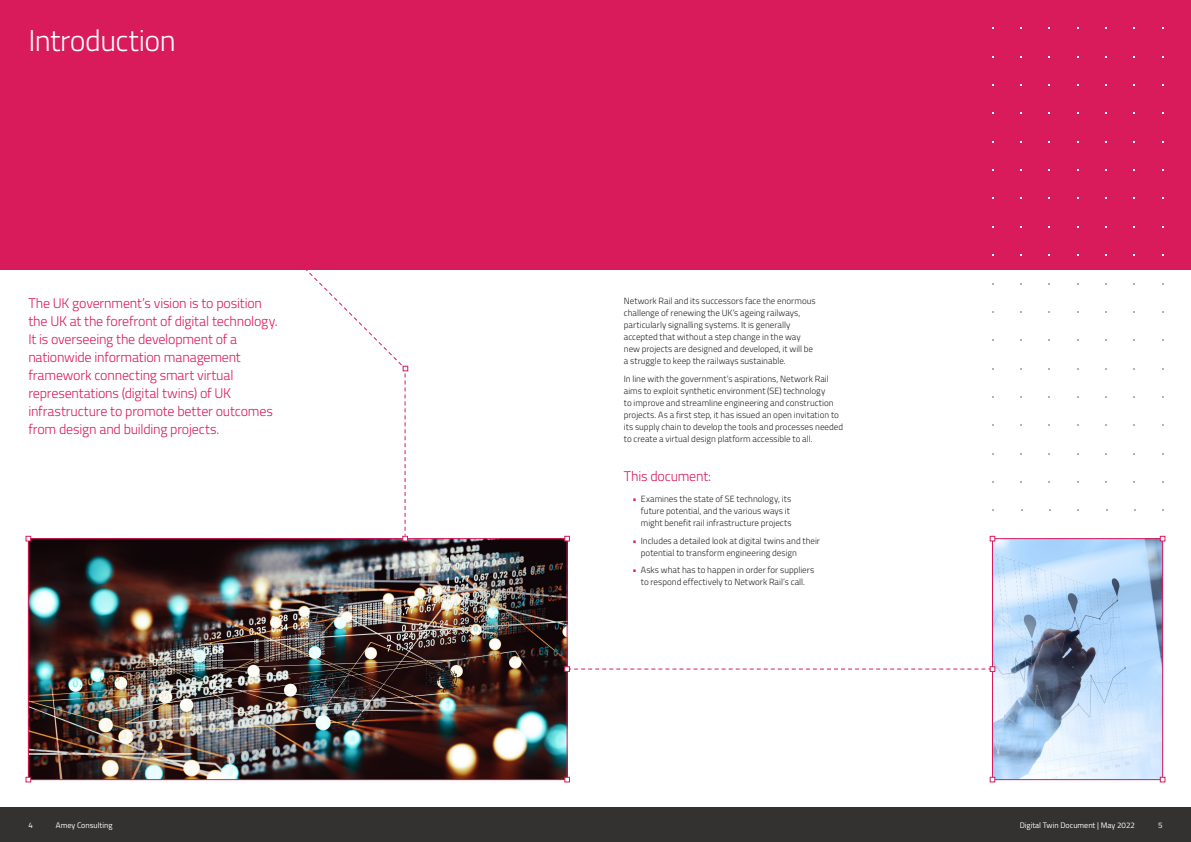
<style>
.page{position:relative;width:1191px;height:842px;background:#fff}
.page>*{position:absolute;margin:0;border:0;box-sizing:border-box;transform-origin:0 0}
.Section_Title{font:300 30px "Titillium";letter-spacing:-.02em;color:#fff}
.Intro_Rubine{font:300 14px/18px "Titillium";letter-spacing:-.015em;color:#d91a5b}
.Intro_Yellow__TOC{font:300 14px "Titillium";letter-spacing:-.015em;color:#d91a5b}
.Body_Black{font:300 9px/12px "Titillium";color:#231f20}
.t1{font:8px "Titillium";color:#fff}
.s1{color:#d91a5b}
</style>
<div class="page">
<div style="left:0;top:808px;width:1191px;height:34px;background:#343231"></div>
<div style="left:0;top:0;width:1191px;height:269px;background:#d91a5b"></div>
<img style="left:30px;top:540px;width:535px;height:238px">
<div style="left:28px;top:538px;width:539px;height:242px;border:1px solid #d91a5b"></div>
<svg style="left:26px;top:536px;width:5px;height:5px"></svg>
<svg style="left:564px;top:536px;width:6px;height:5px"></svg>
<svg style="left:26px;top:777px;width:5px;height:5px"></svg>
<svg style="left:564px;top:777px;width:6px;height:5px"></svg>
<img style="left:994px;top:540px;width:167px;height:238px">
<div style="left:992px;top:538px;width:171px;height:242px;border:1px solid #d91a5b"></div>
<svg style="left:989px;top:536px;width:6px;height:5px"></svg>
<svg style="left:1159px;top:536px;width:6px;height:5px"></svg>
<svg style="left:989px;top:777px;width:6px;height:5px"></svg>
<svg style="left:1159px;top:777px;width:6px;height:5px"></svg>
<svg style="left:564px;top:666px;width:431px;height:6px"></svg>
<svg style="left:299px;top:269px;width:109px;height:272px"></svg>
<p class="Section_Title" style="left:28px;top:19px;width:149px">Introduction</p>
<p class="Intro_Rubine" style="left:28px;top:294px;width:251px">The UK government’s vision is to position the UK at the forefront of digital technology.<br>It is overseeing the development of a nationwide information management framework connecting smart virtual representations (digital twins) of UK infrastructure to promote better outcomes from design and building projects.</p>
<p class="Body_Black" style="left:624px;top:295px;width:193px">Network Rail and its successors face the enormous challenge of renewing the UK’s ageing railways, particularly signalling systems. It is generally accepted that without a step change in the way new projects are designed and developed, it will be a struggle to keep the railways sustainable.</p>
<p class="Body_Black" style="left:624px;top:372px;width:221px">In line with the government’s aspirations, Network Rail aims to exploit synthetic environment (SE) technology<br>to improve and streamline engineering and construction projects. As a first step, it has issued an open invitation to its supply chain to develop the tools and processes needed to create a virtual design platform accessible to all.</p>
<p class="Intro_Yellow__TOC" style="left:624px;top:466px;width:89px">This document:</p>
<p class="Body_Black" style="left:641px;top:492px;width:152px;text-indent:-9px"><span class="s1">•</span> Examines the state of SE technology, its future potential, and the various ways it might benefit rail infrastructure projects</p>
<p class="Body_Black" style="left:641px;top:534px;width:181px;text-indent:-9px"><span class="s1">•</span> Includes a detailed look at digital twins and their potential to transform engineering design</p>
<p class="Body_Black" style="left:632px;top:564px;width:183px;text-align:center"><span class="s1">•</span> Asks what has to happen in order for suppliers to respond effectively to Network Rail’s call.</p>
<p class="t1" style="left:28px;top:819px;width:6px">4</p>
<p class="t1" style="left:56px;top:819px;width:58px">Amey Consulting</p>
<p class="t1" style="left:1019px;top:819px;width:117px">Digital Twin Document | May 2022</p>
<p class="t1" style="left:1158px;top:819px;width:6px">5</p>
</div>
